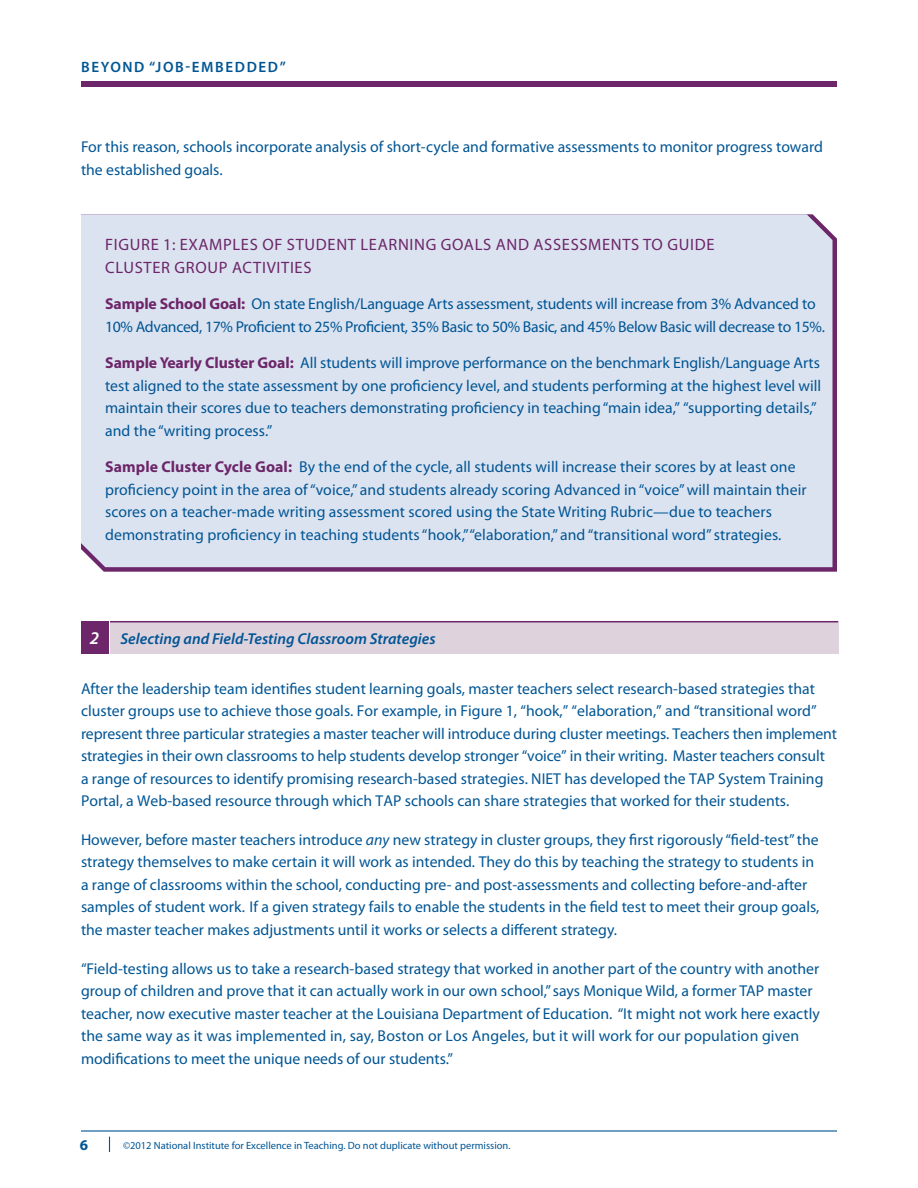
<style>
.page{position:relative;width:918px;height:1188px;background:#fff}
.page>*{position:absolute;margin:0;border:0;box-sizing:border-box;transform-origin:0 0}
.t1{font:italic 600 18px "Myriad Pro";color:#fff}
.t2{font:16.5px "Myriad Pro";letter-spacing:.04em;color:#6c2669}
.t3{font:15.75px/22.5px "Myriad Pro";color:#005594}
.t4{font:15.75px/22.5px "Myriad Pro";letter-spacing:-.02em;color:#005594}
.t5{font:italic 600 15.75px "Myriad Pro";color:#005594}
.t6{font:600 15px "Myriad Pro";letter-spacing:.11em;color:#005594}
.t7{font:700 15px "Myriad Pro";color:#005594}
.t8{font:10.5px "Myriad Pro";color:#005594}
.s1{font-weight:700;color:#6c2669}
.s2{font-style:italic}
</style>
<div class="page">
<div style="left:81px;top:81px;width:756px;height:6px;background:#6c2669"></div>
<hr style="left:81px;top:1130px;width:756px;height:2px;background:#005594">
<svg style="left:109px;top:1137px;width:1px;height:15px"></svg>
<div style="left:81px;top:621px;width:27px;height:33px;background:#6c2669"></div>
<div style="left:110px;top:621px;width:728px;height:33px;background:#ded2dd"></div>
<hr style="left:110px;top:621px;width:728px;height:1px;background:#6c2669">
<svg style="left:99px;top:233px;width:738px;height:339px;background:#793a77"></svg>
<div style="left:81px;top:214px;width:751px;height:353px;background:#dce3f0"></div>
<p class="t6" style="left:81px;top:58px;width:206px">BEYOND “JOB-EMBEDDED”</p>
<p class="t3" style="left:81px;top:135px;width:743px">For this reason, schools incorporate analysis of short-cycle and formative assessments to monitor progress toward the established goals.</p>
<p class="t2" style="left:105px;top:235px;width:19px">Figure</p>
<p class="t2" style="left:163px;top:235px;width:46px">1: Examples</p>
<p class="t2" style="left:262px;top:235px;width:45px">of Student</p>
<p class="t2" style="left:361px;top:235px;width:19px">Learning</p>
<p class="t2" style="left:441px;top:235px;width:22px">Goals</p>
<p class="t2" style="left:496px;top:235px;width:12px">and</p>
<p class="t2" style="left:534px;top:235px;width:22px">Assessments</p>
<p class="t2" style="left:643px;top:235px;width:46px">to Guide</p>
<p class="t2" style="left:105px;top:257px;width:21px">Cluster</p>
<p class="t2" style="left:175px;top:257px;width:23px">Group</p>
<p class="t2" style="left:232px;top:257px;width:20px">Activities</p>
<p class="t4" style="left:105px;top:293px;width:721px"><span class="s1">Sample School Goal:</span> On state English/Language Arts assessment, students will increase from 3% Advanced to<br>10% Advanced, 17% Proficient to 25% Proficient, 35% Basic to 50% Basic, and 45% Below Basic will decrease to 15%.</p>
<p class="t3" style="left:105px;top:352px;width:718px"><span class="s1">Sample Yearly Cluster Goal:</span> All students will improve performance on the benchmark English/Language Arts test aligned to the state assessment by one proficiency level, and students performing at the highest level will maintain their scores due to teachers demonstrating proficiency in teaching “main idea,” “supporting details,” and the “writing process.”</p>
<p class="t3" style="left:105px;top:456px;width:703px"><span class="s1">Sample Cluster Cycle Goal:</span> By the end of the cycle, all students will increase their scores by at least one proficiency point in the area of “voice,” and students already scoring Advanced in “voice” will maintain their scores on a teacher-made writing assessment scored using the State Writing Rubric—due to teachers demonstrating proficiency in teaching students “hook,” “elaboration,” and “transitional word” strategies.</p>
<p class="t1" style="left:90px;top:627px;width:11px">2</p>
<p class="t5" style="left:120px;top:629px;width:317px">Selecting and Field-Testing Classroom Strategies</p>
<p class="t3" style="left:81px;top:677px;width:757px">After the leadership team identifies student learning goals, master teachers select research-based strategies that cluster groups use to achieve those goals. For example, in Figure 1, “hook,” “elaboration,” and “transitional word” represent three particular strategies a master teacher will introduce during cluster meetings. Teachers then implement strategies in their own classrooms to help students develop stronger “voice” in their writing. Master teachers consult<br>a range of resources to identify promising research-based strategies. NIET has developed the TAP System Training Portal, a Web-based resource through which TAP schools can share strategies that worked for their students.</p>
<p class="t3" style="left:81px;top:828px;width:740px">However, before master teachers introduce <span class="s2">any</span> new strategy in cluster groups, they first rigorously “field-test” the strategy themselves to make certain it will work as intended. They do this by teaching the strategy to students in a range of classrooms within the school, conducting pre- and post-assessments and collecting before-and-after samples of student work. If a given strategy fails to enable the students in the field test to meet their group goals, the master teacher makes adjustments until it works or selects a different strategy.</p>
<p class="t3" style="left:81px;top:957px;width:740px">“Field-testing allows us to take a research-based strategy that worked in another part of the country with another group of children and prove that it can actually work in our own school,” says Monique Wild, a former TAP master teacher, now executive master teacher at the Louisiana Department of Education. “It might not work here exactly the same way as it was implemented in, say, Boston or Los Angeles, but it will work for our population given modifications to meet the unique needs of our students.”</p>
<p class="t7" style="left:80px;top:1135px;width:10px">6</p>
<p class="t8" style="left:123px;top:1139px;width:389px">©2012 National Institute for Excellence in Teaching. Do not duplicate without permission.</p>
</div>
